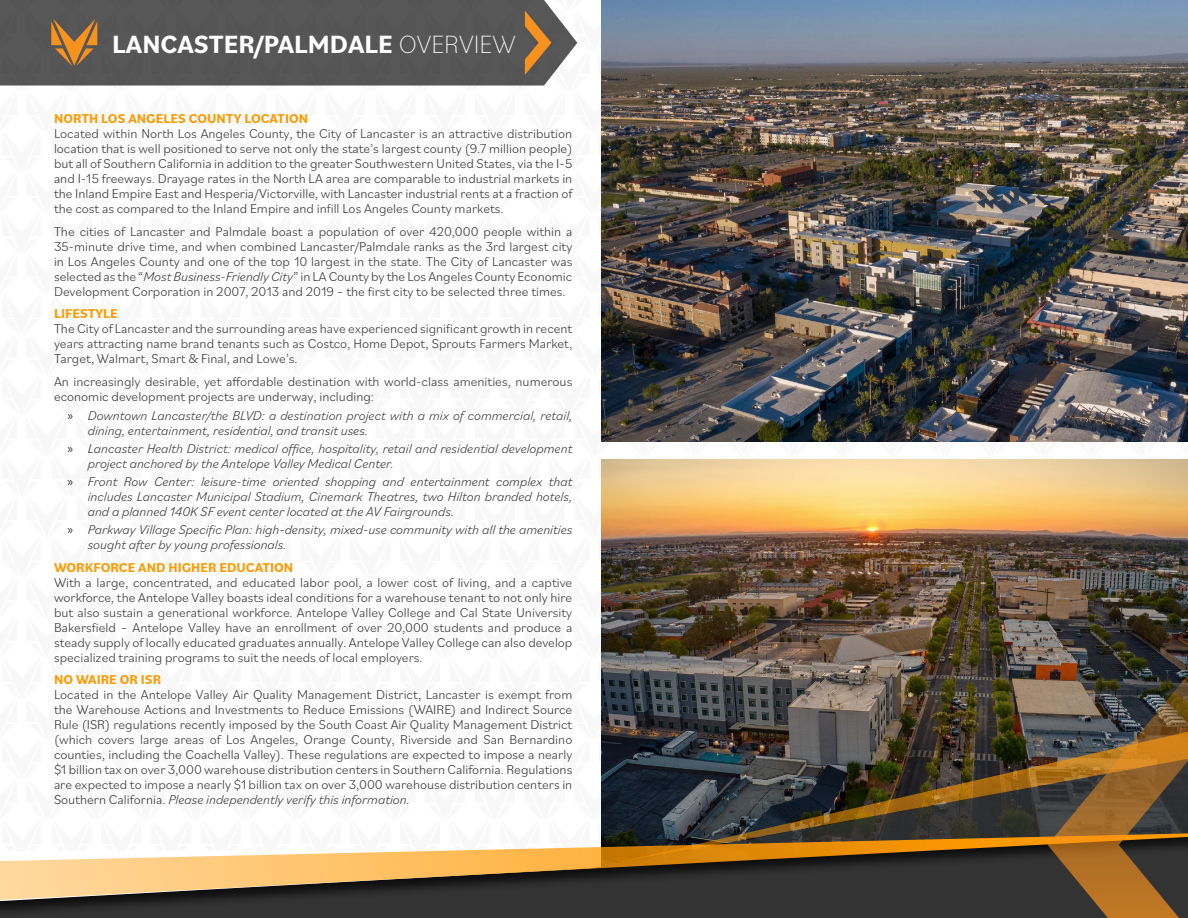
<style>
.page{position:relative;width:1188px;height:918px;background:#fff}
.page>*{position:absolute;margin:0;border:0;box-sizing:border-box;transform-origin:0 0}
.t1{font:700 26.1px "Bilo";color:#fff}
.t2{font:300 13.5px/15px "Bilo";color:#333;text-align:justify}
.t3{font:italic 300 13.5px/15px "Bilo";color:#333}
.t4{font:700 13.5px "Bilo";color:#f90}
.s1{font-weight:200}
.s2{font-style:italic}
.s3{font-family:"Myriad Pro";font-weight:400;font-style:normal}
</style>
<div class="page">
<img style="left:601px;top:0;width:587px;height:442px">
<img style="left:601px;top:459px;width:587px;height:290px">
<svg style="left:601px;top:749px;width:17px;height:66px"></svg>
<svg style="left:0;top:815px;width:1048px;height:103px;fill:#333"></svg>
<img style="left:618px;top:649px;width:570px;height:182px">
<svg style="left:0;top:831px;width:1048px;height:74px"></svg>
<img style="left:1048px;top:666px;width:140px;height:252px">
<div style="left:0;top:0;width:577px;height:86px;background:#575757"></div>
<svg style="left:525px;top:11px;width:26px;height:64px"></svg>
<svg style="left:51px;top:19px;width:46px;height:47px"></svg>
<h1 class="t1" style="left:112px;top:26px;width:405px">LANCASTER/PALMDALE <span class="s1">OVERVIEW</span></h1>
<p class="t4" style="left:54px;top:109px;width:256px">NORTH LOS ANGELES COUNTY LOCATION</p>
<p class="t2" style="left:54px;top:126px;width:520px">Located within North Los Angeles County, the City of Lancaster is an attractive distribution location that is well positioned to serve not only the state’s largest county (9.7 million people) but all of Southern California in addition to the greater Southwestern United States, via the I-5 and I-15 freeways. Drayage rates in the North LA area are comparable to industrial markets in the Inland Empire East and Hesperia/Victorville, with Lancaster industrial rents at a fraction of the cost as compared to the Inland Empire and infill Los Angeles County markets.</p>
<p class="t2" style="left:54px;top:223px;width:520px">The cities of Lancaster and Palmdale boast a population of over 420,000 people within a 35-minute drive time, and when combined Lancaster/Palmdale ranks as the 3rd largest city in Los Angeles County and one of the top 10 largest in the state. The City of Lancaster was selected as the “<span class="s2">Most Business-Friendly City</span>” in LA County by the Los Angeles County Economic Development Corporation in 2007, 2013 and 2019 – the first city to be selected three times.</p>
<p class="t4" style="left:54px;top:304px;width:65px">LIFESTYLE</p>
<p class="t2" style="left:54px;top:321px;width:520px">The City of Lancaster and the surrounding areas have experienced significant growth in recent years attracting name brand tenants such as Costco, Home Depot, Sprouts Farmers Market, Target, Walmart, Smart &amp; Final, and Lowe’s.</p>
<p class="t2" style="left:54px;top:373px;width:520px">An increasingly desirable, yet affordable destination with world-class amenities, numerous economic development projects are underway, including:</p>
<p class="t3" style="left:88px;top:408px;width:486px;text-indent:-20px"><span class="s3">»</span> Downtown Lancaster/the BLVD: a destination project with a mix of commercial, retail, dining, entertainment, residential, and transit uses.</p>
<p class="t3" style="left:88px;top:441px;width:486px;text-indent:-20px"><span class="s3">»</span> Lancaster Health District: medical office, hospitality, retail and residential development project anchored by the Antelope Valley Medical Center.</p>
<p class="t3" style="left:88px;top:474px;width:486px;text-align:justify;text-indent:-20px"><span class="s3">»</span> Front Row Center: leisure-time oriented shopping and entertainment complex that includes Lancaster Municipal Stadium, Cinemark Theatres, two Hilton branded hotels, and a planned 140K SF event center located at the AV Fairgrounds.</p>
<p class="t3" style="left:88px;top:522px;width:486px;text-indent:-20px"><span class="s3">»</span> Parkway Village Specific Plan: high-density, mixed-use community with all the amenities sought after by young professionals.</p>
<p class="t4" style="left:54px;top:558px;width:241px">WORKFORCE AND HIGHER EDUCATION</p>
<p class="t2" style="left:54px;top:574px;width:520px">With a large, concentrated, and educated labor pool, a lower cost of living, and a captive workforce, the Antelope Valley boasts ideal conditions for a warehouse tenant to not only hire but also sustain a generational workforce. Antelope Valley College and Cal State University Bakersfield – Antelope Valley have an enrollment of over 20,000 students and produce a steady supply of locally educated graduates annually. Antelope Valley College can also develop specialized training programs to suit the needs of local employers.</p>
<p class="t4" style="left:54px;top:670px;width:109px">NO WAIRE OR ISR</p>
<p class="t2" style="left:54px;top:687px;width:520px">Located in the Antelope Valley Air Quality Management District, Lancaster is exempt from the Warehouse Actions and Investments to Reduce Emissions (WAIRE) and Indirect Source Rule (ISR) regulations recently imposed by the South Coast Air Quality Management District (which covers large areas of Los Angeles, Orange County, Riverside and San Bernardino counties, including the Coachella Valley). These regulations are expected to impose a nearly $1 billion tax on over 3,000 warehouse distribution centers in Southern California. Regulations are expected to impose a nearly $1 billion tax on over 3,000 warehouse distribution centers in Southern California. <span class="s2">Please independently verify this information.</span></p>
</div>
